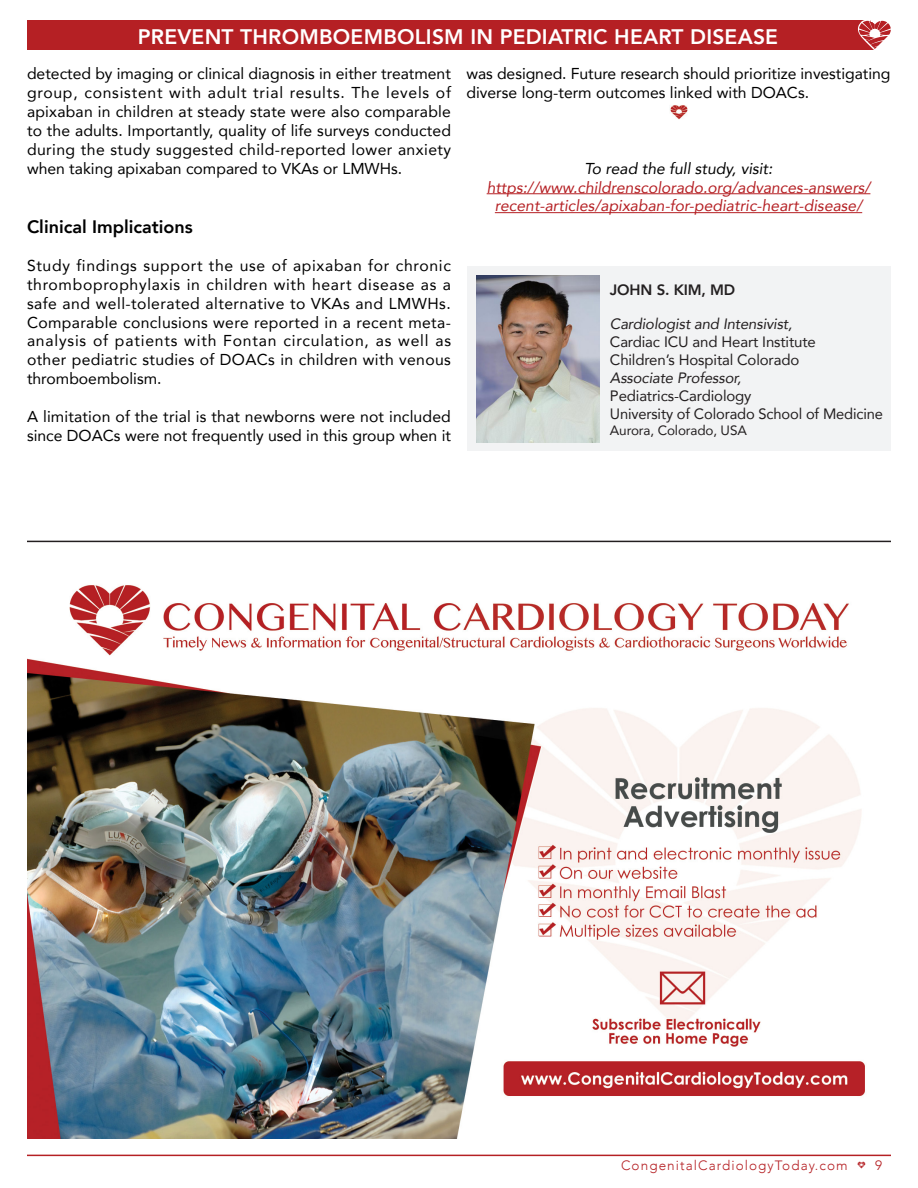
<style>
.page{position:relative;width:918px;height:1188px;background:#fff}
.page>*{position:absolute;margin:0;border:0;box-sizing:border-box;transform-origin:0 0}
.t1{font:800 21px "Avenir";letter-spacing:.01em;color:#fff}
.t2{font:800 18px "Avenir";color:#000}
.t3{font:15.75px/18.9px "Avenir";color:#000;text-align:justify}
.t4{font:italic 15.75px/18.9px "Avenir";color:#b52024;text-align:center}
.t5{font:italic 15.75px "Avenir";color:#000}
.author_box_info{font:15px "Avenir";letter-spacing:-.01em;color:#231f20}
.author_box_info-2{font:italic 15px "Avenir";letter-spacing:-.01em;color:#231f20}
.t6{font:800 15px "Avenir";letter-spacing:-.01em;color:#231f20}
.t7{font:300 13.5px "Avenir";letter-spacing:.08em;color:#b52024}
.author_box_info-3{font:13.5px "Avenir";letter-spacing:-.01em;color:#231f20}
</style>
<div class="page">
<div style="left:27px;top:21px;width:848px;height:29px;background:#b52024"></div>
<svg style="left:857px;top:20px;width:34px;height:30px"></svg>
<hr style="left:27px;top:1155px;width:864px;height:1px;background:#b52024">
<svg style="left:857px;top:1161px;width:9px;height:8px"></svg>
<img style="left:670px;top:105px;width:18px;height:14px">
<div style="left:468px;top:266px;width:423px;height:185px;background:#f2f3f4"></div>
<img style="left:476px;top:275px;width:124px;height:168px">
<img style="left:27px;top:585px;width:838px;height:553px">
<hr style="left:27px;top:541px;width:864px;height:1px;background:#231f20">
<hr style="left:487px;top:193px;width:383px;height:1px;background:#b52024">
<hr style="left:495px;top:212px;width:367px;height:1px;background:#b52024">
<p class="t1" style="left:138px;top:20px;width:642px">PREVENT THROMBOEMBOLISM IN PEDIATRIC HEART DISEASE</p>
<p class="t3" style="left:27px;top:64px;width:426px">detected by imaging or clinical diagnosis in either treatment group, consistent with adult trial results. The levels of apixaban in children at steady state were also comparable to the adults. Importantly, quality of life surveys conducted during the study suggested child-reported lower anxiety when taking apixaban compared to VKAs or LMWHs.</p>
<p class="t2" style="left:27px;top:213px;width:167px">Clinical Implications</p>
<p class="t3" style="left:27px;top:256px;width:426px">Study findings support the use of apixaban for chronic thromboprophylaxis in children with heart disease as a safe and well-tolerated alternative to VKAs and LMWHs.<br>Comparable conclusions were reported in a recent meta&shy;analysis of patients with Fontan circulation, as well as other pediatric studies of DOACs in children with venous thromboembolism.</p>
<p class="t3" style="left:27px;top:407px;width:426px">A limitation of the trial is that newborns were not included since DOACs were not frequently used in this group when it</p>
<p class="t3" style="left:467px;top:64px;width:425px">was designed. Future research should prioritize investigating diverse long-term outcomes linked with DOACs.</p>
<p class="t5" style="left:585px;top:159px;width:189px">To read the full study, visit:</p>
<p class="t4" style="left:487px;top:178px;width:385px">https://www.childrenscolorado.org/advances-answers/ recent-articles/apixaban-for-pediatric-heart-disease/</p>
<p class="t6" style="left:610px;top:278px;width:127px">JOHN S. KIM, MD</p>
<p class="author_box_info-2" style="left:610px;top:314px;width:184px">Cardiologist and Intensivist,</p>
<p class="author_box_info" style="left:610px;top:330px;width:207px">Cardiac ICU and Heart Institute</p>
<p class="author_box_info" style="left:610px;top:348px;width:191px">Children’s Hospital Colorado</p>
<p class="author_box_info-2" style="left:610px;top:368px;width:133px">Associate Professor,</p>
<p class="author_box_info" style="left:610px;top:384px;width:143px">Pediatrics-Cardiology</p>
<p class="author_box_info" style="left:610px;top:402px;width:275px">University of Colorado School of Medicine</p>
<p class="author_box_info-3" style="left:610px;top:420px;width:138px">Aurora, Colorado, USA</p>
<p class="t7" style="left:621px;top:1157px;width:228px">CongenitalCardiologyToday.com</p>
<p class="t7" style="left:875px;top:1157px;width:9px">9</p>
</div>
